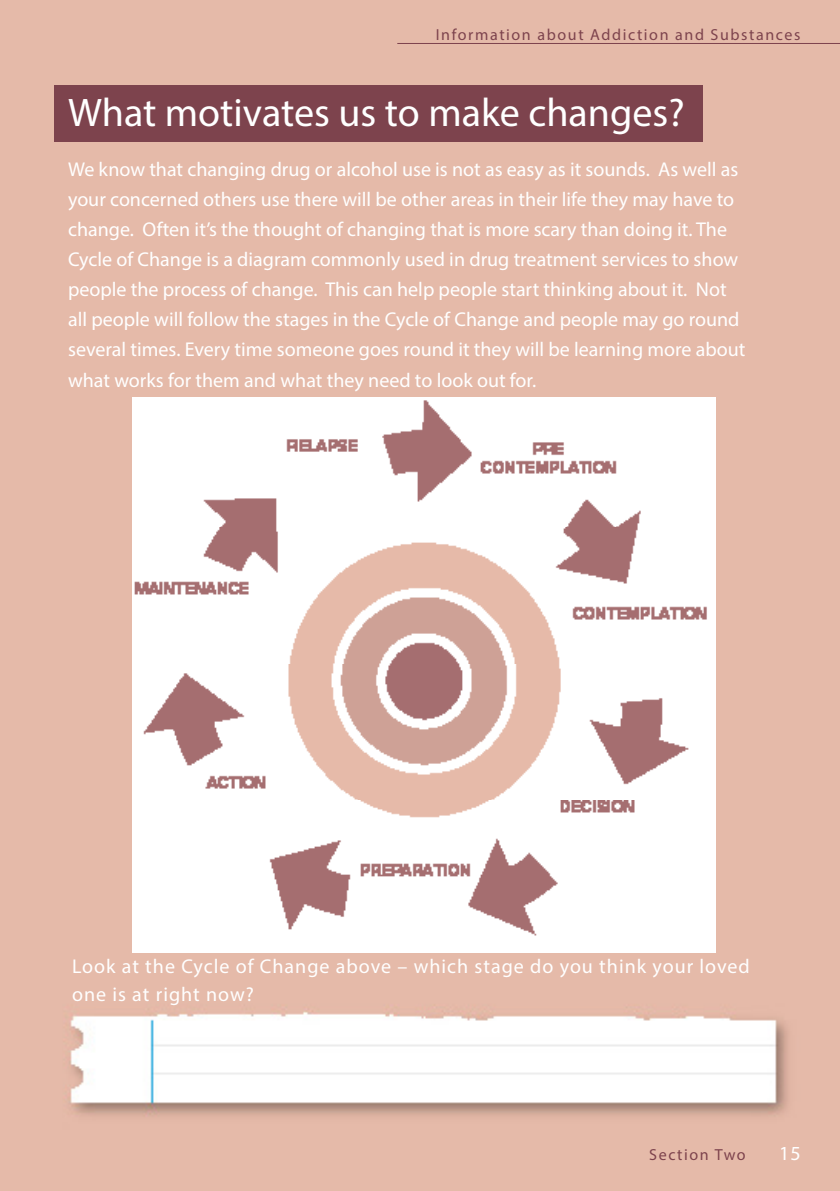
<style>
.page{position:relative;width:840px;height:1191px;background:#fff}
.page>*{position:absolute;margin:0;border:0;box-sizing:border-box;transform-origin:0 0}
.t1{font:40px "Myriad Pro";color:#fff}
.t2{font:20px/30px "Myriad Pro";color:#fff}
.t3{font:20px/28px "Myriad Pro";letter-spacing:.05em;color:#fff}
.t4{font:16px "Myriad Pro";letter-spacing:.1em;color:#7d434d}
</style>
<div class="page">
<img style="left:0;top:0;width:839px;height:1191px">
<div style="left:54px;top:85px;width:648px;height:57px;background:#7d434d"></div>
<img style="left:132px;top:398px;width:583px;height:554px">
<hr style="left:397px;top:43px;width:442px;height:1px;background:#7d434d">
<p class="t4" style="left:435px;top:25px;width:366px">Information about Addiction and Substances</p>
<p class="t1" style="left:68px;top:88px;width:617px">What motivates us to make changes?</p>
<p class="t2" style="left:68px;top:154px;width:678px">We know that changing drug or alcohol use is not as easy as it sounds. As well as your concerned others use there will be other areas in their life they may have to change. Often it’s the thought of changing that is more scary than doing it. The Cycle of Change is a diagram commonly used in drug treatment services to show people the process of change. This can help people start thinking about it. Not all people will follow the stages in the Cycle of Change and people may go round several times. Every time someone goes round it they will be learning more about what works for them and what they need to look out for.</p>
<p class="t3" style="left:72px;top:952px;width:678px">Look at the Cycle of Change above – which stage do you think your loved one is at right now?</p>
<p class="t4" style="left:648px;top:1144px;width:98px">Section Two</p>
<p class="t2" style="left:778px;top:1137px;width:23px">15</p>
</div>
